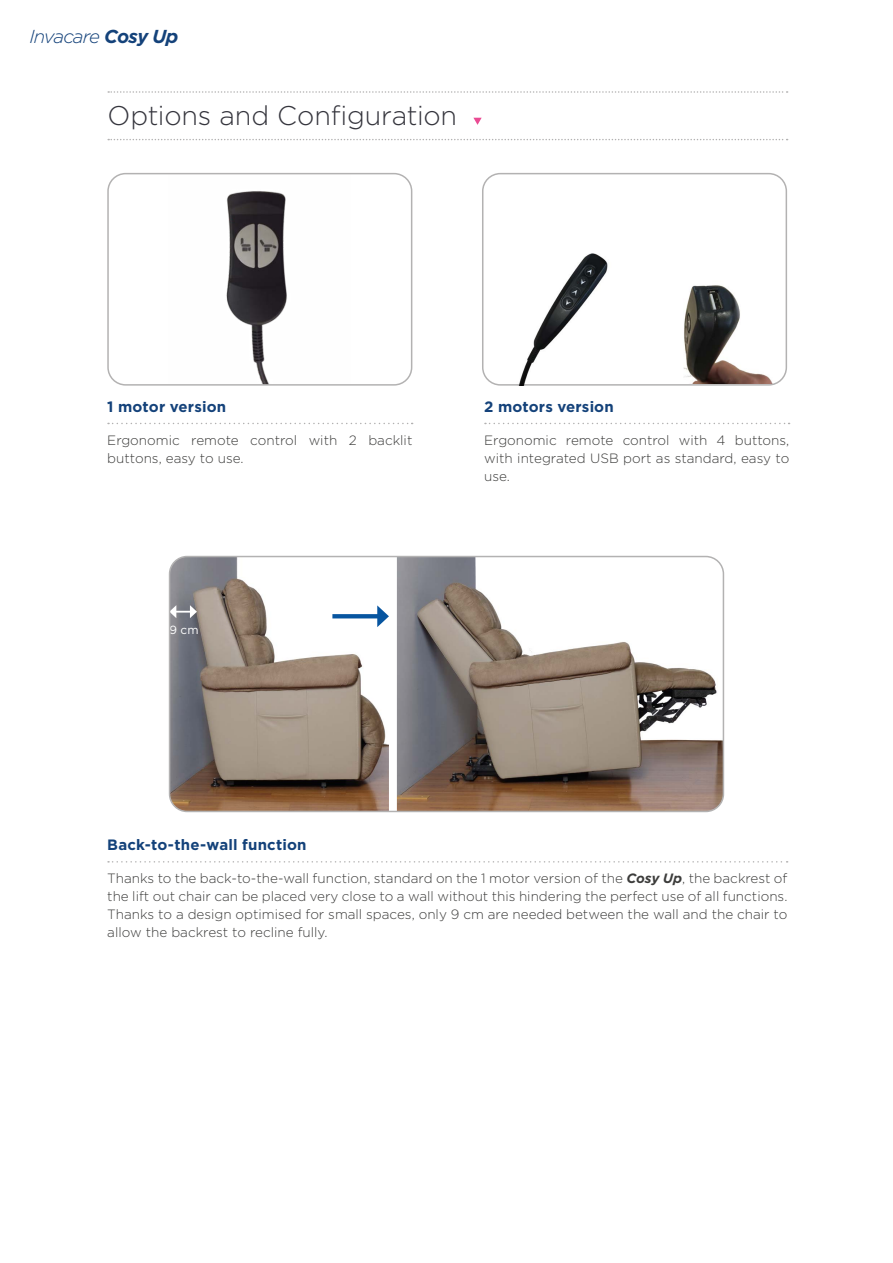
<style>
.page{position:relative;width:893px;height:1263px;background:#fff}
.page>*{position:absolute;margin:0;border:0;box-sizing:border-box;transform-origin:0 0}
.t1{font:300 27px "Gotham";letter-spacing:-.005em;color:#35353d}
.t2{font:italic 300 18.75px "Gotham";letter-spacing:-.05em;color:#14427a}
.t3{font:700 15px "Gotham";letter-spacing:.01em;color:#14427a}
.t4{font:300 13.5px/18px "Gotham";color:#3c3c3b;text-align:justify}
.t5{font:11.85px "Gotham";color:#fff}
.s1{font-weight:700}
.s2{font-weight:700;font-style:italic}
</style>
<div class="page">
<svg style="left:108px;top:91px;width:680px;height:2px"></svg>
<svg style="left:108px;top:139px;width:680px;height:1px"></svg>
<svg style="left:473px;top:118px;width:9px;height:7px"></svg>
<img style="left:226px;top:191px;width:61px;height:192px">
<div style="left:107px;top:173px;width:305px;height:213px;border:2px solid #b3b2b2;border-radius:18px"></div>
<div style="left:482px;top:173px;width:305px;height:213px;border:2px solid #b3b2b2;border-radius:18px"></div>
<svg style="left:108px;top:423px;width:305px;height:1px"></svg>
<svg style="left:485px;top:423px;width:305px;height:1px"></svg>
<img style="left:501px;top:253px;width:133px;height:133px">
<img style="left:683px;top:277px;width:104px;height:106px">
<svg style="left:108px;top:861px;width:680px;height:1px"></svg>
<img style="left:171px;top:556px;width:218px;height:254px">
<img style="left:397px;top:556px;width:325px;height:254px">
<svg style="left:332px;top:614px;width:45px;height:4px"></svg>
<svg style="left:377px;top:605px;width:12px;height:22px"></svg>
<svg style="left:172px;top:605px;width:25px;height:13px"></svg>
<div style="left:169px;top:556px;width:555px;height:256px;border:2px solid #b3b2b2;border-radius:18px"></div>
<h2 class="t2" style="left:29px;top:24px;width:151px">Invacare <span class="s1">Cosy Up</span></h2>
<h1 class="t1" style="left:107px;top:101px;width:351px">Options and Configuration</h1>
<p class="t3" style="left:107px;top:397px;width:120px">1 motor version</p>
<p class="t4" style="left:107px;top:431px;width:307px">Ergonomic remote control with 2 backlit buttons, easy to use.</p>
<p class="t5" style="left:169px;top:623px;width:31px">9 cm</p>
<p class="t3" style="left:484px;top:397px;width:131px">2 motors version</p>
<p class="t4" style="left:484px;top:431px;width:307px">Ergonomic remote control with 4 buttons, with integrated USB port as standard, easy to use.</p>
<p class="t3" style="left:107px;top:835px;width:201px">Back-to-the-wall function</p>
<p class="t4" style="left:107px;top:870px;width:682px">Thanks to the back-to-the-wall function, standard on the 1 motor version of the <span class="s2">Cosy Up</span>, the backrest of the lift out chair can be placed very close to a wall without this hindering the perfect use of all functions.<br>Thanks to a design optimised for small spaces, only 9 cm are needed between the wall and the chair to allow the backrest to recline fully.</p>
</div>
